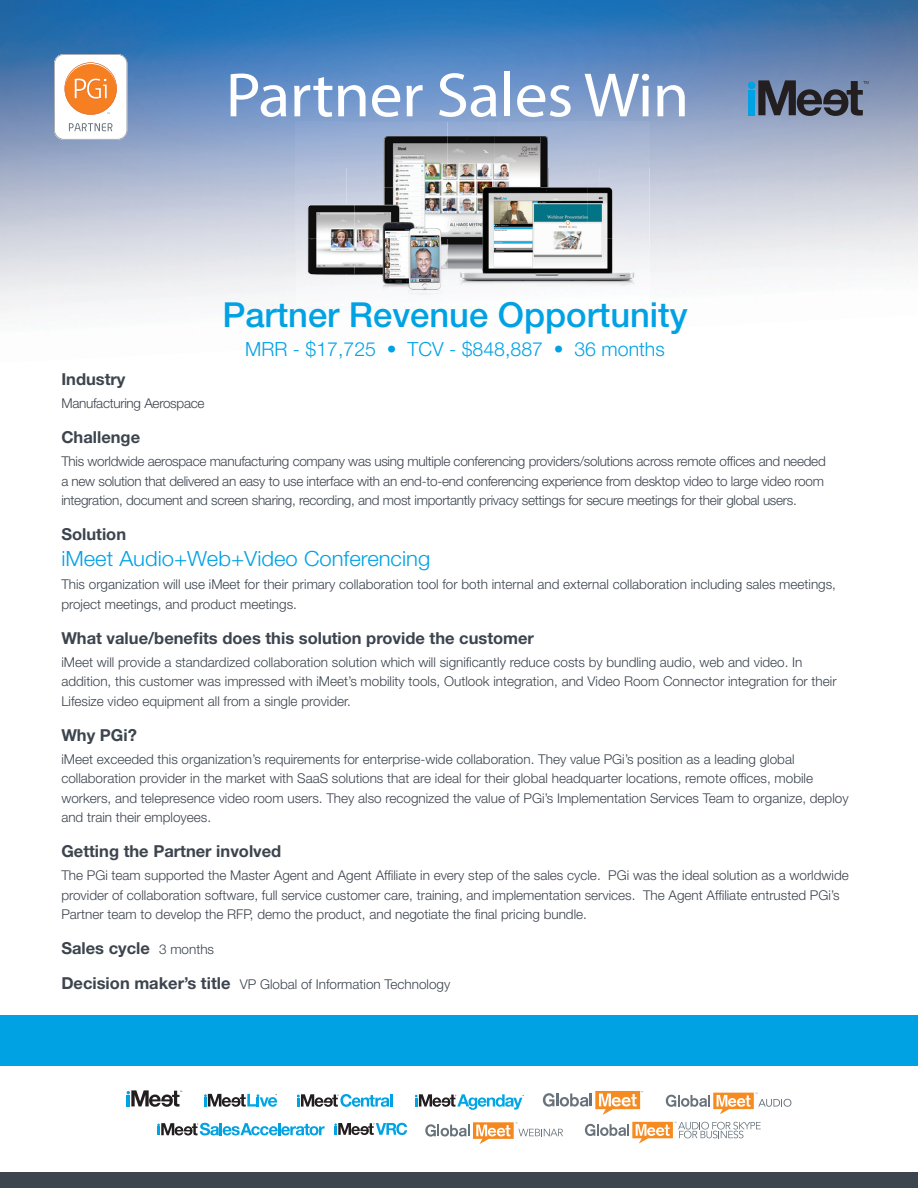
<style>
.page{position:relative;width:918px;height:1188px;background:#fff}
.page>*{position:absolute;margin:0;border:0;box-sizing:border-box;transform-origin:0 0}
.t1{font:63px "Myriad Pro";letter-spacing:-.01em;color:#fff;scale:1.05 1}
.t2{font:500 34.5px "Helvetica Neue LT Std";color:#00a2e4}
.t3{font:300 21px "Helvetica Neue LT Std";color:#00a2e4;scale:1.05 1}
.t4{font:300 19.5px "Helvetica Neue LT Std";color:#00a2e4}
.t5{font:700 16.5px "Helvetica Neue LT Std";color:#3c444e}
.t6{font:300 13.5px/19.5px "Helvetica Neue LT Std";color:#3c444e}
.t7{font:300 13.5px/19.5px "Helvetica Neue LT Std";letter-spacing:-.02em;color:#3c444e}
.s1{font-weight:300;font-size:13.5px}
.s2{font-weight:700;font-size:16.5px}
</style>
<div class="page">
<img style="left:0;top:0;width:918px;height:312px">
<div style="left:0;top:1172px;width:918px;height:16px;background:#3c444e"></div>
<div style="left:0;top:1015px;width:918px;height:50px;background:#00a2e4"></div>
<svg style="left:54px;top:54px;width:73px;height:86px"></svg>
<svg style="left:127px;top:1090px;width:55px;height:17px"></svg>
<svg style="left:204px;top:1094px;width:73px;height:13px"></svg>
<svg style="left:425px;top:1122px;width:138px;height:22px"></svg>
<svg style="left:543px;top:1091px;width:100px;height:24px"></svg>
<svg style="left:666px;top:1093px;width:125px;height:21px"></svg>
<svg style="left:415px;top:1094px;width:109px;height:16px"></svg>
<svg style="left:297px;top:1094px;width:95px;height:13px"></svg>
<svg style="left:334px;top:1123px;width:73px;height:12px"></svg>
<svg style="left:157px;top:1123px;width:168px;height:12px"></svg>
<svg style="left:585px;top:1122px;width:176px;height:22px"></svg>
<div style="left:748px;top:90px;width:7px;height:25px;background:#00a2e4"></div>
<div style="left:748px;top:82px;width:7px;height:7px;background:#00a2e4;border-radius:50%"></div>
<svg style="left:758px;top:80px;width:111px;height:36px;background:#52596c"></svg>
<img style="left:296px;top:122px;width:101px;height:46px">
<img style="left:397px;top:122px;width:101px;height:15px">
<img style="left:498px;top:122px;width:152px;height:46px">
<img style="left:296px;top:168px;width:50px;height:46px">
<img style="left:346px;top:168px;width:38px;height:37px">
<img style="left:587px;top:168px;width:12px;height:19px">
<img style="left:599px;top:168px;width:51px;height:46px">
<img style="left:296px;top:214px;width:12px;height:46px">
<img style="left:612px;top:214px;width:38px;height:46px">
<img style="left:296px;top:260px;width:50px;height:46px">
<img style="left:346px;top:274px;width:51px;height:32px">
<img style="left:397px;top:284px;width:50px;height:22px">
<img style="left:447px;top:280px;width:51px;height:26px">
<img style="left:498px;top:280px;width:101px;height:26px">
<img style="left:599px;top:260px;width:51px;height:46px">
<img style="left:384px;top:137px;width:203px;height:50px">
<img style="left:308px;top:205px;width:47px;height:69px">
<img style="left:355px;top:187px;width:257px;height:51px">
<img style="left:355px;top:238px;width:46px;height:46px">
<img style="left:401px;top:238px;width:47px;height:51px">
<img style="left:448px;top:238px;width:186px;height:42px">
<h1 class="t1" style="left:226px;top:56px;width:443px">Partner Sales Win</h1>
<h2 class="t2" style="left:222px;top:294px;width:467px">Partner Revenue Opportunity</h2>
<h3 class="t4" style="left:245px;top:337px;width:421px">MRR - $17,725 • TCV - $848,887 • 36 months</h3>
<p class="t5" style="left:61px;top:369px;width:66px">Industry</p>
<p class="t7" style="left:61px;top:393px;width:145px">Manufacturing Aerospace</p>
<p class="t5" style="left:61px;top:427px;width:80px">Challenge</p>
<p class="t7" style="left:61px;top:451px;width:766px">This worldwide aerospace manufacturing company was using multiple conferencing providers/solutions across remote offices and needed a new solution that delivered an easy to use interface with an end-to-end conferencing experience from desktop video to large video room integration, document and screen sharing, recording, and most importantly privacy settings for secure meetings for their global users.</p>
<p class="t5" style="left:61px;top:524px;width:66px">Solution</p>
<h3 class="t3" style="left:61px;top:546px;width:353px">iMeet Audio+Web+Video Conferencing</h3>
<p class="t6" style="left:61px;top:574px;width:776px">This organization will use iMeet for their primary collaboration tool for both internal and external collaboration including sales meetings, project meetings, and product meetings.</p>
<p class="t5" style="left:61px;top:628px;width:474px">What value/benefits does this solution provide the customer</p>
<p class="t6" style="left:61px;top:652px;width:777px">iMeet will provide a standardized collaboration solution which will significantly reduce costs by bundling audio, web and video. In addition, this customer was impressed with iMeet’s mobility tools, Outlook integration, and Video Room Connector integration for their<br>Lifesize video equipment all from a single provider.</p>
<p class="t5" style="left:61px;top:725px;width:77px">Why PGi?</p>
<p class="t6" style="left:61px;top:749px;width:789px">iMeet exceeded this organization’s requirements for enterprise-wide collaboration. They value PGi’s position as a leading global collaboration provider in the market with SaaS solutions that are ideal for their global headquarter locations, remote offices, mobile workers, and telepresence video room users. They also recognized the value of PGi’s Implementation Services Team to organize, deploy and train their employees.</p>
<p class="t5" style="left:61px;top:841px;width:222px">Getting the Partner involved</p>
<p class="t6" style="left:61px;top:865px;width:789px">The PGi team supported the Master Agent and Agent Affiliate in every step of the sales cycle. PGi was the ideal solution as a worldwide provider of collaboration software, full service customer care, training, and implementation services. The Agent Affiliate entrusted PGi’s<br>Partner team to develop the RFP, demo the product, and negotiate the final pricing bundle.</p>
<p class="t5" style="left:61px;top:938px;width:154px">Sales cycle <span class="s1">3 months</span></p>
<p class="t6" style="left:61px;top:974px;width:390px"><span class="s2">Decision maker’s title</span> VP Global of Information Technology</p>
</div>
